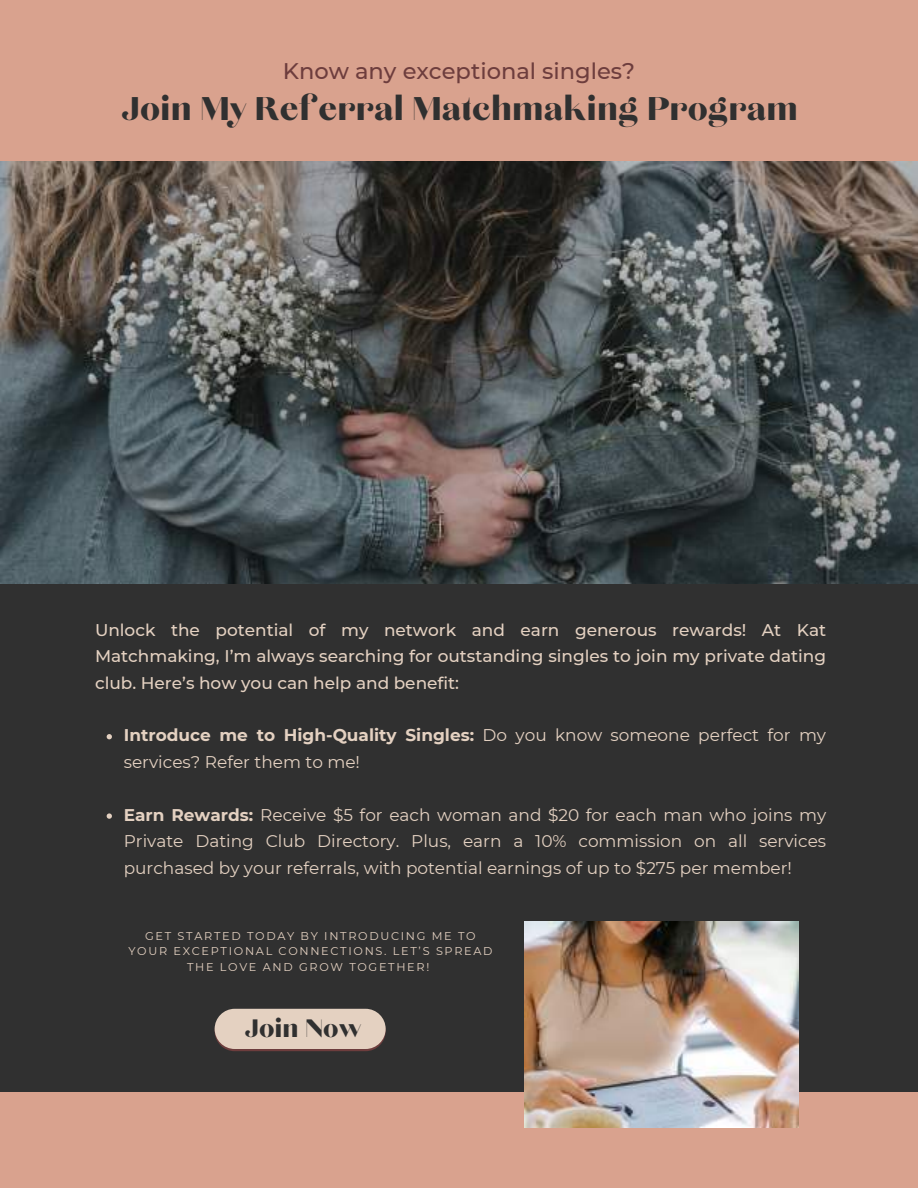
<style>
.page{position:relative;width:918px;height:1188px;background:#303030}
.page>*{position:absolute;margin:0;border:0;box-sizing:border-box;transform-origin:0 0}
.t1{font:40.95px "Chloe";color:#303030}
.t2{font:31.35px "Chloe";color:#303030}
.t3{font:500 22.5px "Montserrat";color:#6d3d3d}
.t4{font:16.95px/26.4px "Montserrat";color:#e4d1c1}
.t5{font:500 16.95px/26.4px "Montserrat";color:#e4d1c1;text-align:justify}
.t6{font:11.25px/15.8px "Montserrat";letter-spacing:.15em;color:#e4d1c1;text-align:center}
.s1{font-weight:700}
</style>
<div class="page">
<div style="left:0;top:1093px;width:918px;height:95px;background:#d9a28e"></div>
<div style="left:0;top:0;width:918px;height:173px;background:#d9a28e"></div>
<img style="left:0;top:161px;width:918px;height:422px">
<img style="left:525px;top:922px;width:273px;height:206px">
<svg style="left:107px;top:734px;width:5px;height:5px"></svg>
<svg style="left:107px;top:813px;width:5px;height:6px"></svg>
<svg style="left:215px;top:1033px;width:171px;height:18px"></svg>
<div style="left:215px;top:1009px;width:171px;height:40px;background:#e4d1c1;border-radius:20px"></div>
<h3 class="t3" style="left:283px;top:58px;width:354px">Know any exceptional singles?</h3>
<h1 class="t1" style="left:120px;top:89px;width:679px">Join My Referral Matchmaking Program</h1>
<p class="t5" style="left:95px;top:616px;width:733px">Unlock the potential of my network and earn generous rewards! At Kat Matchmaking, I’m always searching for outstanding singles to join my private dating club. Here’s how you can help and benefit:</p>
<p class="t4" style="left:124px;top:722px;width:704px"><span class="s1">Introduce me to High-Quality Singles:</span> Do you know someone perfect for my services? Refer them to me!</p>
<p class="t4" style="left:124px;top:802px;width:704px;text-align:justify"><span class="s1">Earn Rewards:</span> Receive $5 for each woman and $20 for each man who joins my Private Dating Club Directory. Plus, earn a 10% commission on all services purchased by your referrals, with potential earnings of up to $275 per member!</p>
<p class="t6" style="left:128px;top:928px;width:366px">GET STARTED TODAY BY INTRODUCING ME TO<br>YOUR EXCEPTIONAL CONNECTIONS. LET’S SPREAD<br>THE LOVE AND GROW TOGETHER!</p>
<h2 class="t2" style="left:244px;top:1014px;width:119px">Join Now</h2>
</div>
